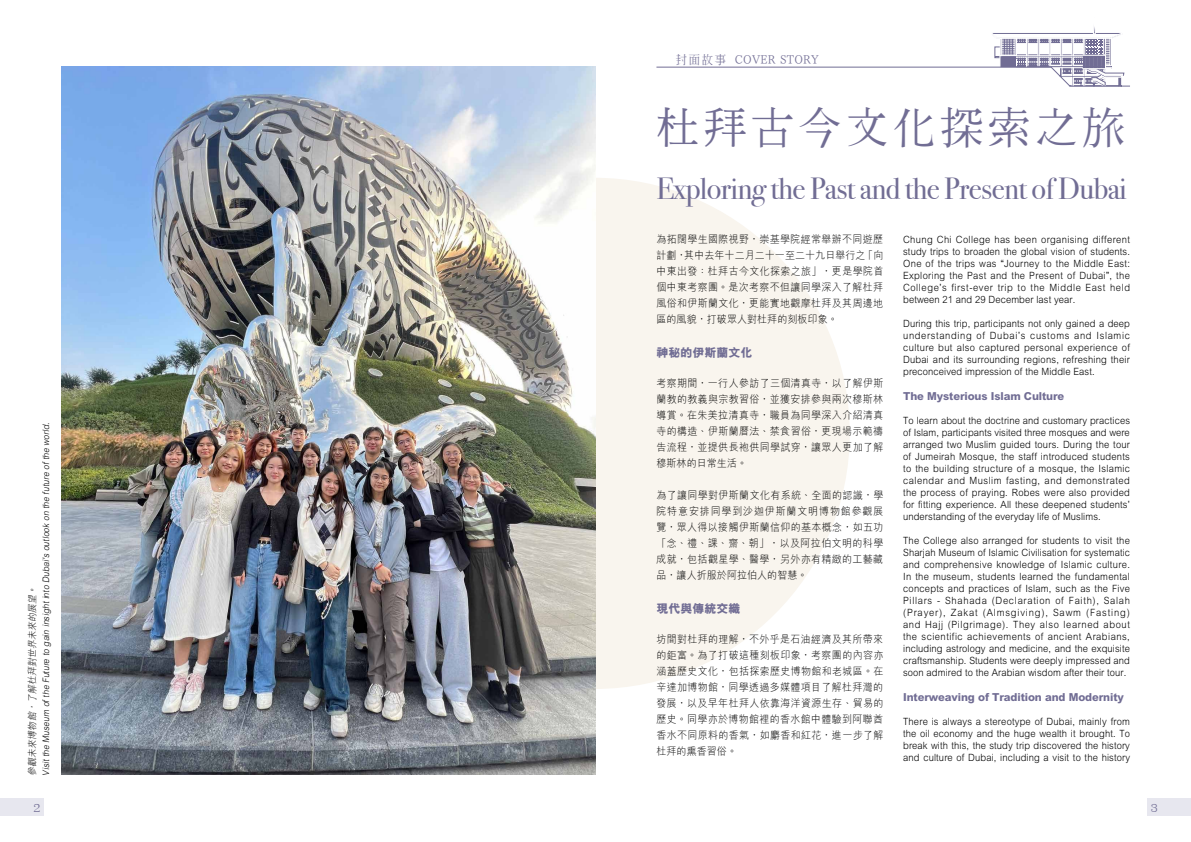
<style>
.page{position:relative;width:1191px;height:842px;background:#fff}
.page>*{position:absolute;margin:0;border:0;box-sizing:border-box;transform-origin:0 0}
.t1{font:43px "XANO mincho U32";letter-spacing:.1em;color:#716d94}
.t2{font:30.5px "Bodoni Svty Two ITCTT";letter-spacing:-.02em;color:#716d94}
.t3{font:800 12px "M Hei HK";color:#716d94}
.t4{font:12px "Tsuku Min Pro L";letter-spacing:.02em;color:#716d94;scale:.94 1}
.t5{font:12px "XANO mincho U32";color:#716d94}
.t6{font:800 11px "M Hei HK";letter-spacing:-.01em;color:#716d94}
.t7{font:300 10.5px/16px "M Hei HK";letter-spacing:.035em;color:#000;text-align:justify;scale:.95 1}
.t8{font:300 10px/12px "M Hei HK";letter-spacing:.01em;color:#000;text-align:justify;scale:.94 1}
.t9{font:italic 300 9.5px "M Hei HK";color:#000;scale:.94 1}
.t10{font:italic 300 9px "M Hei HK";color:#000;scale:.94 1}
.s1{font-family:"Kochi Mincho"}
.s2{font-family:"DF Ming Md HK BF"}
.s3{font-family:"Arial";font-weight:400}
</style>
<div class="page">
<div style="left:0;top:799px;width:43px;height:17px;background:#e7e7ef"></div>
<div style="left:1148px;top:799px;width:43px;height:17px;background:#e7e7ef"></div>
<svg style="left:656px;top:27px;width:474px;height:60px"></svg>
<div style="left:338px;top:178px;width:511px;height:511px;background:#f9f5ee;border-radius:50%"></div>
<img style="left:62px;top:67px;width:533px;height:708px">
<p class="t10" style="left:40px;top:775px;width:379px;rotate:-90deg">Visitthe Museum ofthe Future to gain insightinto Dubai's outlook on the future ofthe world.</p>
<p class="t9" style="left:26px;top:776px;width:205px;rotate:-90deg">參觀未來博物館，了解杜拜對世界未來的展望。</p>
<p class="t4" style="left:675px;top:49px;width:154px"><span class="s1">封面故事</span> COVER STORY</p>
<h1 class="t1" style="left:656px;top:106px;width:470px"><span class="s2">杜拜</span>古今文化探索之旅</h1>
<h2 class="t2" style="left:656px;top:164px;width:472px">Exploring the Past and the Present of Dubai</h2>
<p class="t7" style="left:656px;top:231px;width:240px">為拓闊學生國際視野，崇基學院經常舉辦不同遊歷計劃，其中去年十二月二十一至二十九日舉行之「向中東出發：杜拜古今文化探索之旅」，更是學院首個中東考察團。是次考察不但讓同學深入了解杜拜風俗和伊斯蘭文化，更能實地觀摩杜拜及其周邊地區的風貌，打破眾人對杜拜的刻板印象。</p>
<p class="t3" style="left:656px;top:344px;width:97px">神秘的伊斯蘭文化</p>
<p class="t7" style="left:656px;top:375px;width:240px">考察期間，一行人參訪了三個清真寺，以了解伊斯蘭教的教義與宗教習俗，並獲安排參與兩次穆斯林導賞。在朱美拉清真寺，職員為同學深入介紹清真寺的構造、伊斯蘭曆法、禁食習俗，更現場示範禱告流程，並提供長袍供同學試穿，讓眾人更加了解穆斯林的日常生活。</p>
<p class="t7" style="left:656px;top:487px;width:240px">為了讓同學對伊斯蘭文化有系統、全面的認識，學院特意安排同學到沙迦伊斯蘭文明博物館參觀展覽，眾人得以接觸伊斯蘭信仰的基本概念，如五功「念、禮、課、齋、朝」，以及阿拉伯文明的科學成就，包括觀星學、醫學，另外亦有精緻的工藝藏品，讓人折服於阿拉伯人的智慧。</p>
<p class="t3" style="left:656px;top:600px;width:85px">現代與傳統交織</p>
<p class="t7" style="left:656px;top:631px;width:240px">坊間對杜拜的理解，不外乎是石油經濟及其所帶來的鉅富。為了打破這種刻板印象，考察團的內容亦涵蓋歷史文化，包括探索歷史博物館和老城區。在辛達加博物館，同學透過多媒體項目了解杜拜灣的發展，以及早年杜拜人依靠海洋資源生存、貿易的歷史。同學亦於博物館裡的香水館中體驗到阿聯酋香水不同原料的香氣，如麝香和紅花，進一步了解杜拜的熏香習俗。</p>
<p class="t8" style="left:903px;top:233px;width:243px">Chung Chi College has been organising different study trips to broaden the global vision of students.<br>One of the trips was <span class="s3">“</span>Journey to the Middle East:<br>Exploring the Past and the Present of Dubai<span class="s3">”</span>, the College<span class="s3">’</span>s first-ever trip to the Middle East held between 21 and 29 December last year.</p>
<p class="t8" style="left:903px;top:317px;width:243px">During this trip, participants not only gained a deep understanding of Dubai<span class="s3">’</span>s customs and Islamic culture but also captured personal experience of Dubai and its surrounding regions, refreshing their preconceived impression of the Middle East.</p>
<p class="t6" style="left:903px;top:388px;width:163px">The Mysterious Islam Culture</p>
<p class="t8" style="left:903px;top:414px;width:243px">To learn about the doctrine and customary practices of Islam, participants visited three mosques and were arranged two Muslim guided tours. During the tour of Jumeirah Mosque, the staff introduced students to the building structure of a mosque, the Islamic calendar and Muslim fasting, and demonstrated the process of praying. Robes were also provided for fitting experience. All these deepened students<span class="s3">’ </span>understanding of the everyday life of Muslims.</p>
<p class="t8" style="left:903px;top:534px;width:243px">The College also arranged for students to visit the Sharjah Museum of Islamic Civilisation for systematic and comprehensive knowledge of Islamic culture.<br>In the museum, students learned the fundamental concepts and practices of Islam, such as the Five Pillars - Shahada (Declaration of Faith), Salah (Prayer), Zakat (Almsgiving), Sawm (Fasting) and Hajj (Pilgrimage). They also learned about the scientific achievements of ancient Arabians, including astrology and medicine, and the exquisite craftsmanship. Students were deeply impressed and soon admired to the Arabian wisdom after their tour.</p>
<p class="t6" style="left:903px;top:689px;width:222px">Interweaving of Tradition and Modernity</p>
<p class="t8" style="left:903px;top:715px;width:243px">There is always a stereotype of Dubai, mainly from the oil economy and the huge wealth it brought. To break with this, the study trip discovered the history and culture of Dubai, including a visit to the history</p>
<p class="t5" style="left:33px;top:801px;width:8px">2</p>
<p class="t5" style="left:1150px;top:801px;width:8px">3</p>
</div>
